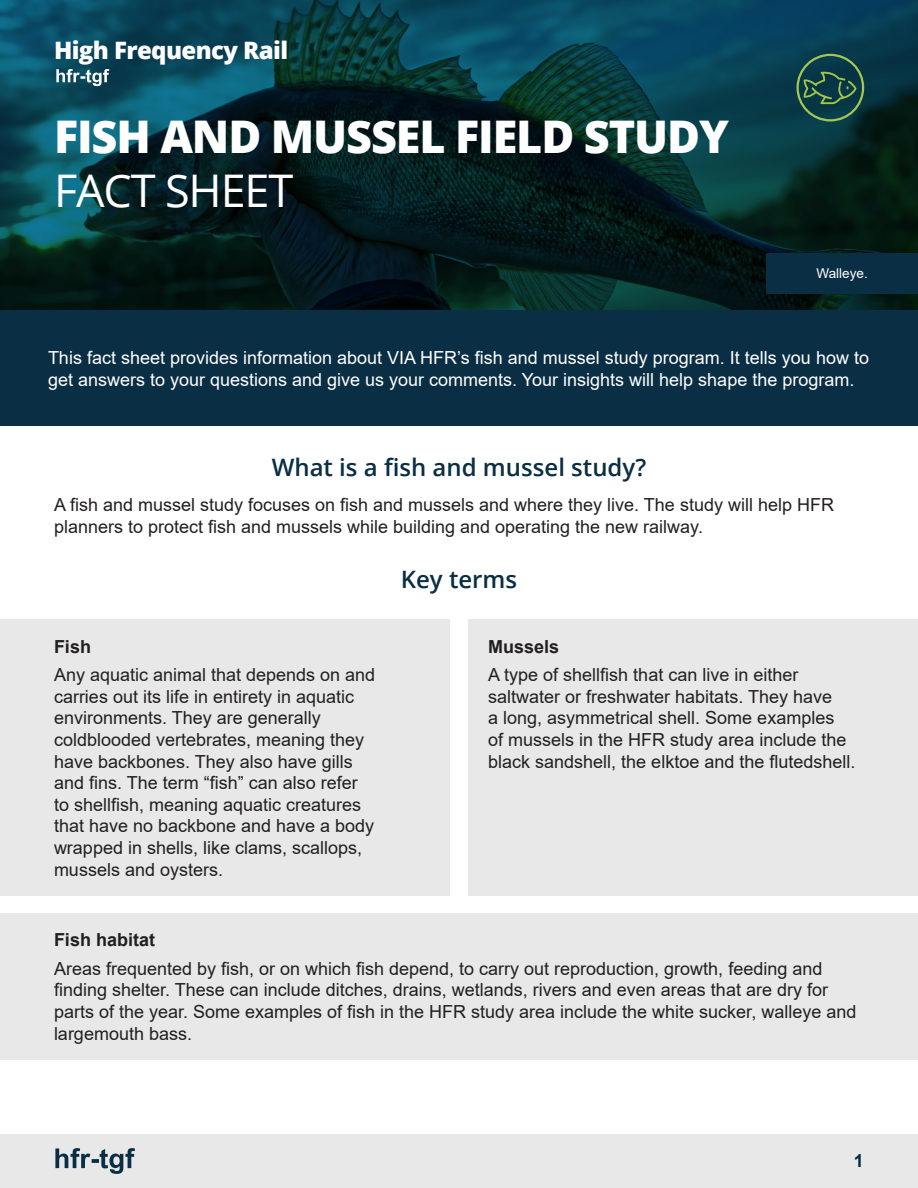
<style>
.page{position:relative;width:918px;height:1188px;background:#fff}
.page>*{position:absolute;margin:0;border:0;box-sizing:border-box;transform-origin:0 0}
.t1{font:800 45px/54px "Open Sans";letter-spacing:-.025em;color:#fff}
.t2{font:600 24px "Open Sans";color:#0a2e43}
.t3{font:800 24px "Open Sans";letter-spacing:-.025em;color:#fff}
.t4{font:18px/21.6px "Arial";color:#231f20}
.t5{font:18px/21.6px "Arial";color:#fff}
.t6{font:700 18px "Arial";color:#231f20}
.t7{font:700 18px "Arial";color:#0a2e43}
.t8{font:13.5px "Arial";color:#fff}
.s1{font-weight:400}
</style>
<div class="page">
<div style="left:0;top:1134px;width:918px;height:54px;background:#e8e8e8"></div>
<svg style="left:56px;top:1148px;width:79px;height:26px"></svg>
<svg style="left:0;top:0;width:918px;height:310px;background:#062f36"></svg>
<div style="left:468px;top:620px;width:450px;height:276px;background:#e8e8e8"></div>
<div style="left:0;top:913px;width:918px;height:147px;background:#e8e8e8"></div>
<div style="left:0;top:620px;width:450px;height:276px;background:#e8e8e8"></div>
<div style="left:0;top:310px;width:918px;height:116px;background:#0a2e43"></div>
<div style="left:797px;top:54px;width:67px;height:68px;border:2px solid #a5c652;border-radius:50%"></div>
<div style="left:766px;top:253px;width:152px;height:40px;background:#0a2e43"></div>
<svg style="left:56px;top:69px;width:53px;height:17px"></svg>
<svg style="left:803px;top:70px;width:54px;height:34px;background:#235145"></svg>
<h2 class="t3" style="left:54px;top:32px;width:236px">High Frequency Rail</h2>
<p class="t1" style="left:54px;top:107px;width:676px">FISH AND MUSSEL FIELD STUDY<br><span class="s1">FACT SHEET</span></p>
<p class="t8" style="left:817px;top:264px;width:53px">Walleye.</p>
<p class="t5" style="left:48px;top:347px;width:823px">This fact sheet provides information about VIA HFR’s fish and mussel study program. It tells you how to get answers to your questions and give us your comments. Your insights will help shape the program.</p>
<p class="t2" style="left:272px;top:451px;width:376px">What is a fish and mussel study?</p>
<p class="t4" style="left:54px;top:494px;width:782px">A fish and mussel study focuses on fish and mussels and where they live. The study will help HFR planners to protect fish and mussels while building and operating the new railway.</p>
<p class="t6" style="left:54px;top:634px;width:39px">Fish</p>
<p class="t4" style="left:54px;top:664px;width:323px">Any aquatic animal that depends on and carries out its life in entirety in aquatic environments. They are generally coldblooded vertebrates, meaning they have backbones. They also have gills and fins. The term “fish” can also refer to shellfish, meaning aquatic creatures that have no backbone and have a body wrapped in shells, like clams, scallops, mussels and oysters.</p>
<p class="t2" style="left:401px;top:563px;width:118px">Key terms</p>
<p class="t6" style="left:488px;top:634px;width:73px">Mussels</p>
<p class="t4" style="left:488px;top:664px;width:369px">A type of shellfish that can live in either saltwater or freshwater habitats. They have<br>a long, asymmetrical shell. Some examples<br>of mussels in the HFR study area include the black sandshell, the elktoe and the flutedshell.</p>
<p class="t6" style="left:54px;top:927px;width:103px">Fish habitat</p>
<p class="t4" style="left:54px;top:957px;width:804px">Areas frequented by fish, or on which fish depend, to carry out reproduction, growth, feeding and finding shelter. These can include ditches, drains, wetlands, rivers and even areas that are dry for parts of the year. Some examples of fish in the HFR study area include the white sucker, walleye and largemouth bass.</p>
<p class="t7" style="left:854px;top:1148px;width:12px">1</p>
</div>
